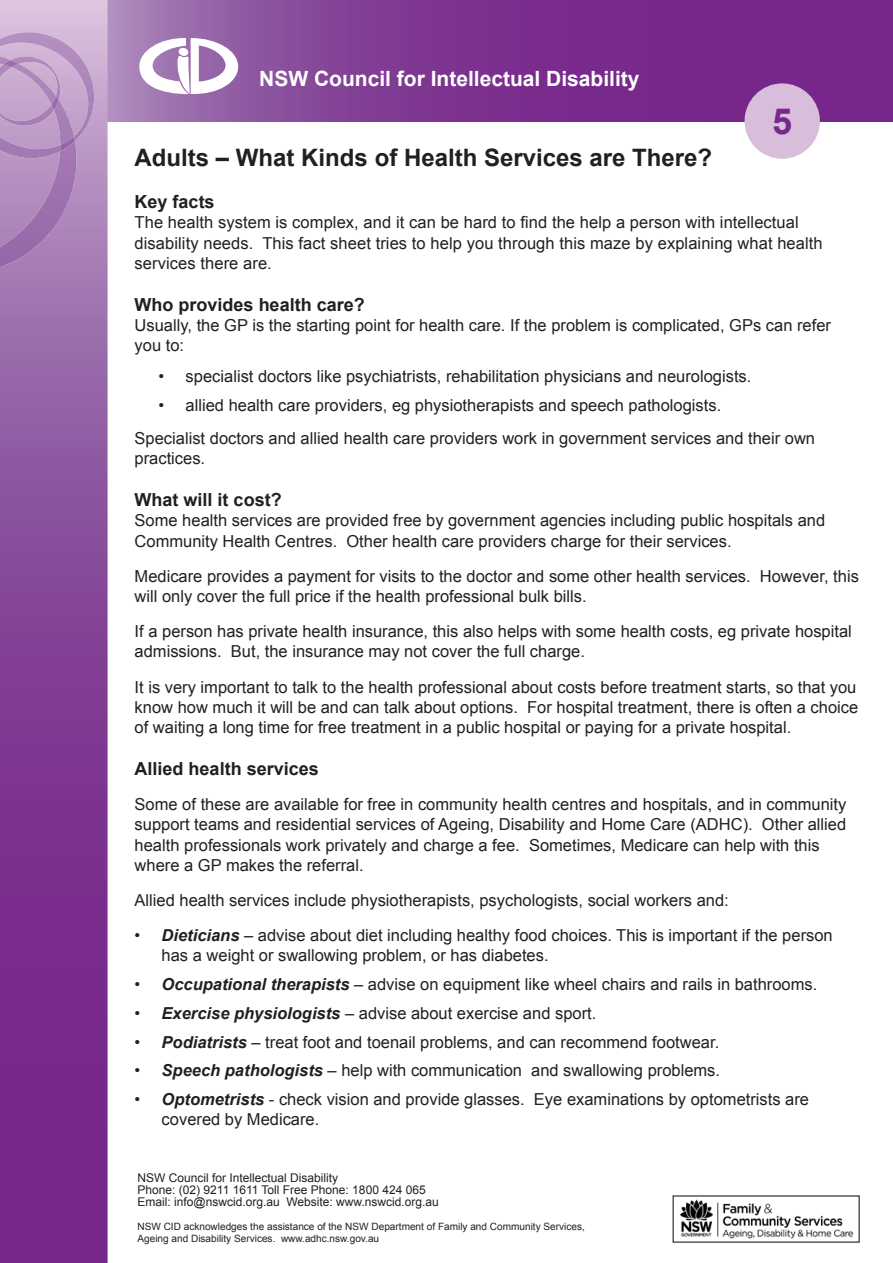
<style>
.page{position:relative;width:893px;height:1263px;background:#fff}
.page>*{position:absolute;margin:0;border:0;box-sizing:border-box;transform-origin:0 0}
.t1{font:700 36px "Arial";color:#78278c}
.t2{font:700 24px "Arial";color:#231f20}
.t3{font:700 21px "Arial";color:#fff}
.t4{font:700 18px "Arial";color:#231f20}
.t5{font:16.5px/20.2px "Arial";color:#231f20}
.t6{font:12px/12px "Arial";color:#231f20}
.t7{font:10.05px/12px "Arial";color:#231f20}
.s1{font-weight:700;font-style:italic}
</style>
<div class="page">
<img style="left:108px;top:0;width:785px;height:122px">
<img style="left:0;top:0;width:108px;height:1263px">
<img style="left:0;top:32px;width:96px;height:126px">
<img style="left:0;top:56px;width:77px;height:211px">
<img style="left:60px;top:136px;width:15px;height:16px">
<img style="left:0;top:56px;width:60px;height:70px">
<img style="left:3px;top:60px;width:56px;height:50px">
<svg style="left:139px;top:38px;width:100px;height:57px"></svg>
<img style="left:680px;top:1199px;width:174px;height:40px">
<div style="left:744px;top:83px;width:76px;height:76px;background:#d8bedb;border-radius:50%"></div>
<p class="t3" style="left:259px;top:64px;width:382px">NSW Council for Intellectual Disability</p>
<h1 class="t1" style="left:772px;top:97px;width:22px">5</h1>
<h2 class="t2" style="left:135px;top:142px;width:579px">Adults – What Kinds of Health Services are There?</h2>
<p class="t4" style="left:135px;top:190px;width:82px">Key facts</p>
<p class="t5" style="left:135px;top:213px;width:690px">The health system is complex, and it can be hard to find the help a person with intellectual disability needs. This fact sheet tries to help you through this maze by explaining what health services there are.</p>
<p class="t4" style="left:135px;top:293px;width:232px">Who provides health care?</p>
<p class="t5" style="left:135px;top:315px;width:698px">Usually, the GP is the starting point for health care. If the problem is complicated, GPs can refer you to:</p>
<p class="t5" style="left:159px;top:366px;width:594px">• specialist doctors like psychiatrists, rehabilitation physicians and neurologists.</p>
<p class="t5" style="left:135px;top:389px;width:682px;line-height:33px;text-indent:24px">• allied health care providers, eg physiotherapists and speech pathologists.<br>Specialist doctors and allied health care providers work in government services and their own</p>
<p class="t5" style="left:135px;top:448px;width:72px">practices.</p>
<p class="t4" style="left:135px;top:488px;width:149px">What will it cost?</p>
<p class="t5" style="left:135px;top:511px;width:692px">Some health services are provided free by government agencies including public hospitals and<br>Community Health Centres. Other health care providers charge for their services.</p>
<p class="t5" style="left:135px;top:566px;width:726px">Medicare provides a payment for visits to the doctor and some other health services. However, this will only cover the full price if the health professional bulk bills.</p>
<p class="t5" style="left:135px;top:621px;width:719px">If a person has private health insurance, this also helps with some health costs, eg private hospital admissions. But, the insurance may not cover the full charge.</p>
<p class="t5" style="left:135px;top:677px;width:725px;text-align:justify">It is very important to talk to the health professional about costs before treatment starts, so that you know how much it will be and can talk about options. For hospital treatment, there is often a choice of waiting a long time for free treatment in a public hospital or paying for a private hospital.</p>
<p class="t4" style="left:135px;top:757px;width:186px">Allied health services</p>
<p class="t5" style="left:135px;top:794px;width:713px">Some of these are available for free in community health centres and hospitals, and in community support teams and residential services of Ageing, Disability and Home Care (ADHC). Other allied health professionals work privately and charge a fee. Sometimes, Medicare can help with this where a GP makes the referral.</p>
<p class="t5" style="left:135px;top:890px;width:596px">Allied health services include physiotherapists, psychologists, social workers and:</p>
<p class="t5" style="left:162px;top:925px;width:673px;text-indent:-27px">• <span class="s1">Dieticians</span> – advise about diet including healthy food choices. This is important if the person has a weight or swallowing problem, or has diabetes.</p>
<p class="t5" style="left:135px;top:974px;width:684px">• <span class="s1">Occupational therapists</span> – advise on equipment like wheel chairs and rails in bathrooms.</p>
<p class="t5" style="left:135px;top:1003px;width:463px">• <span class="s1">Exercise physiologists</span> – advise about exercise and sport.</p>
<p class="t5" style="left:135px;top:1032px;width:586px">• <span class="s1">Podiatrists</span> – treat foot and toenail problems, and can recommend footwear.</p>
<p class="t5" style="left:135px;top:1061px;width:587px">• <span class="s1">Speech pathologists</span> – help with communication and swallowing problems.</p>
<p class="t5" style="left:162px;top:1089px;width:649px;text-indent:-27px">• <span class="s1">Optometrists</span> - check vision and provide glasses. Eye examinations by optometrists are covered by Medicare.</p>
<p class="t6" style="left:137px;top:1171px;width:303px">NSW Council for Intellectual Disability<br>Phone: (02) 9211 1611 Toll Free Phone: 1800 424 065<br>Email: info@nswcid.org.au Website: www.nswcid.org.au</p>
<p class="t7" style="left:137px;top:1220px;width:449px">NSW CID acknowledges the assistance of the NSW Department of Family and Community Services,<br>Ageing and Disability Services. www.adhc.nsw.gov.au</p>
</div>
